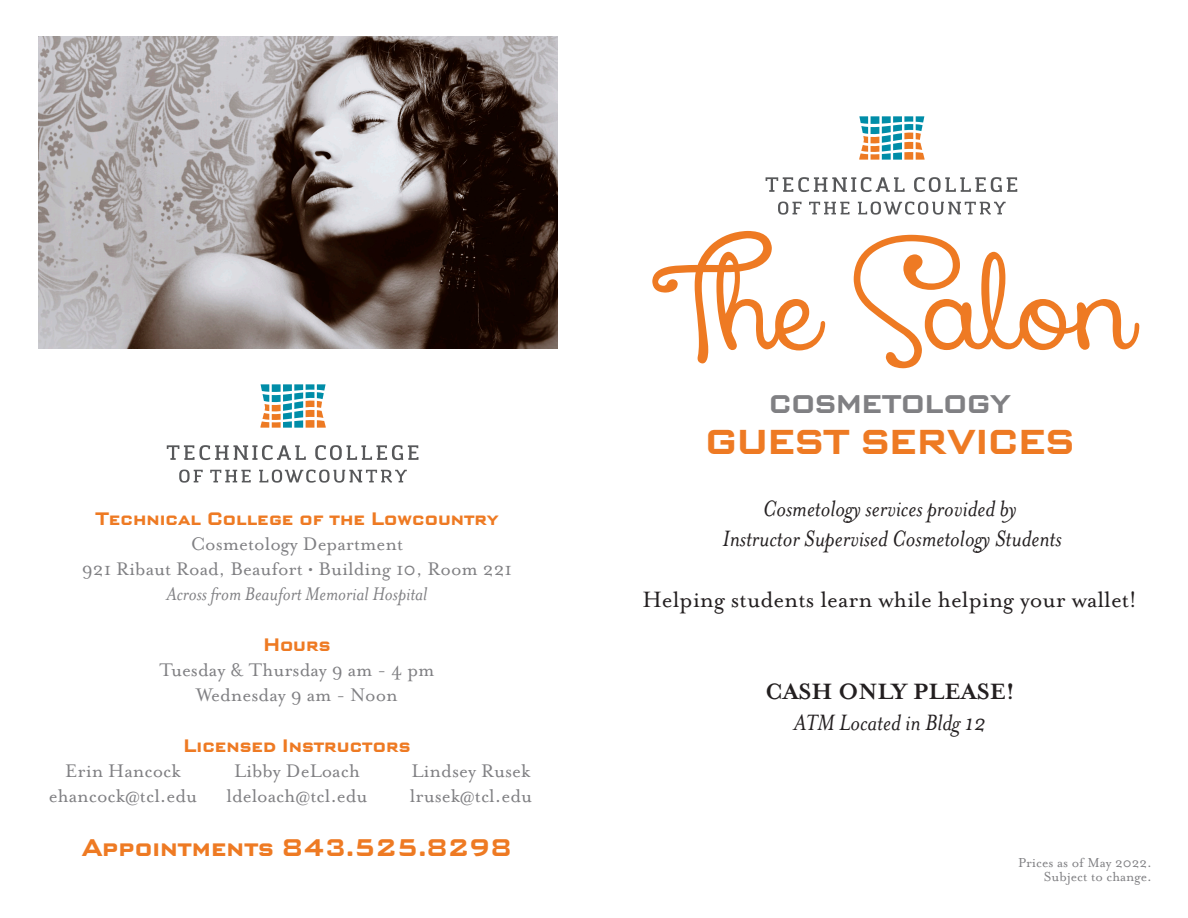
<style>
.page{position:relative;width:1188px;height:918px;background:#fff}
.page>*{position:absolute;margin:0;border:0;box-sizing:border-box;transform-origin:0 0}
.t1{font:700 34.5px "Bank Gothic";color:#ee7a23}
.t2{font:italic 25.5px "Mrs Eaves OT";color:#231f20}
.t3{font:25.5px "Mrs Eaves OT";color:#231f20}
.t4{font:700 25.5px "Mrs Eaves OT";color:#231f20}
.t5{font:700 25.5px "Bank Gothic";color:#808083}
.t6{font:700 24px "Bank Gothic";color:#ee7a23}
.t7{font:21px "Mrs Eaves OT";color:#808083}
.t8{font:italic 21px "Mrs Eaves OT";color:#808083}
.t9{font:700 18px "Bank Gothic";color:#ee7a23}
.t10{font:15px "Mrs Eaves OT";color:#808083}
</style>
<div class="page">
<svg style="left:179px;top:470px;width:228px;height:13px"></svg>
<svg style="left:167px;top:445px;width:251px;height:15px"></svg>
<svg style="left:260px;top:384px;width:66px;height:44px"></svg>
<img style="left:38px;top:36px;width:520px;height:313px">
<svg style="left:652px;top:231px;width:173px;height:132px"></svg>
<svg style="left:854px;top:235px;width:285px;height:133px"></svg>
<svg style="left:778px;top:202px;width:228px;height:13px"></svg>
<svg style="left:766px;top:177px;width:251px;height:15px"></svg>
<svg style="left:859px;top:116px;width:66px;height:44px"></svg>
<p class="t9" style="left:95px;top:508px;width:405px">Technical College of the Lowcountry</p>
<p class="t7" style="left:191px;top:532px;width:214px">Cosmetology Department</p>
<p class="t7" style="left:82px;top:558px;width:432px">921 Ribaut Road, Beaufort • Building 10, Room 221</p>
<p class="t8" style="left:167px;top:583px;width:262px">Across from Beaufort Memorial Hospital</p>
<p class="t9" style="left:263px;top:634px;width:69px">Hours</p>
<p class="t7" style="left:159px;top:658px;width:277px">Tuesday &amp; Thursday 9 am - 4 pm</p>
<p class="t7" style="left:196px;top:684px;width:203px">Wednesday 9 am - Noon</p>
<p class="t9" style="left:184px;top:734px;width:228px">Licensed Instructors</p>
<p class="t7" style="left:65px;top:759px;width:117px">Erin Hancock</p>
<p class="t7" style="left:234px;top:759px;width:127px">Libby DeLoach</p>
<p class="t7" style="left:412px;top:759px;width:120px">Lindsey Rusek</p>
<p class="t7" style="left:49px;top:784px;width:150px">ehancock@tcl.edu</p>
<p class="t7" style="left:226px;top:784px;width:143px">ldeloach@tcl.edu</p>
<p class="t7" style="left:410px;top:784px;width:124px">lrusek@tcl.edu</p>
<p class="t6" style="left:82px;top:833px;width:432px">Appointments 843.525.8298</p>
<p class="t5" style="left:769px;top:389px;width:243px">COSMETOLOGY</p>
<p class="t1" style="left:705px;top:422px;width:370px">GUEST SERVICES</p>
<p class="t2" style="left:763px;top:494px;width:255px">Cosmetology services provided by</p>
<p class="t2" style="left:723px;top:525px;width:340px">Instructor Supervised Cosmetology Students</p>
<p class="t3" style="left:642px;top:586px;width:496px">Helping students learn while helping your wallet!</p>
<p class="t4" style="left:765px;top:678px;width:251px">CASH ONLY PLEASE!</p>
<p class="t2" style="left:794px;top:708px;width:194px">ATM Located in Bldg 12</p>
<p class="t10" style="left:1018px;top:855px;width:135px">Prices as of May 2022.</p>
<p class="t10" style="left:1044px;top:868px;width:110px">Subject to change.</p>
</div>
